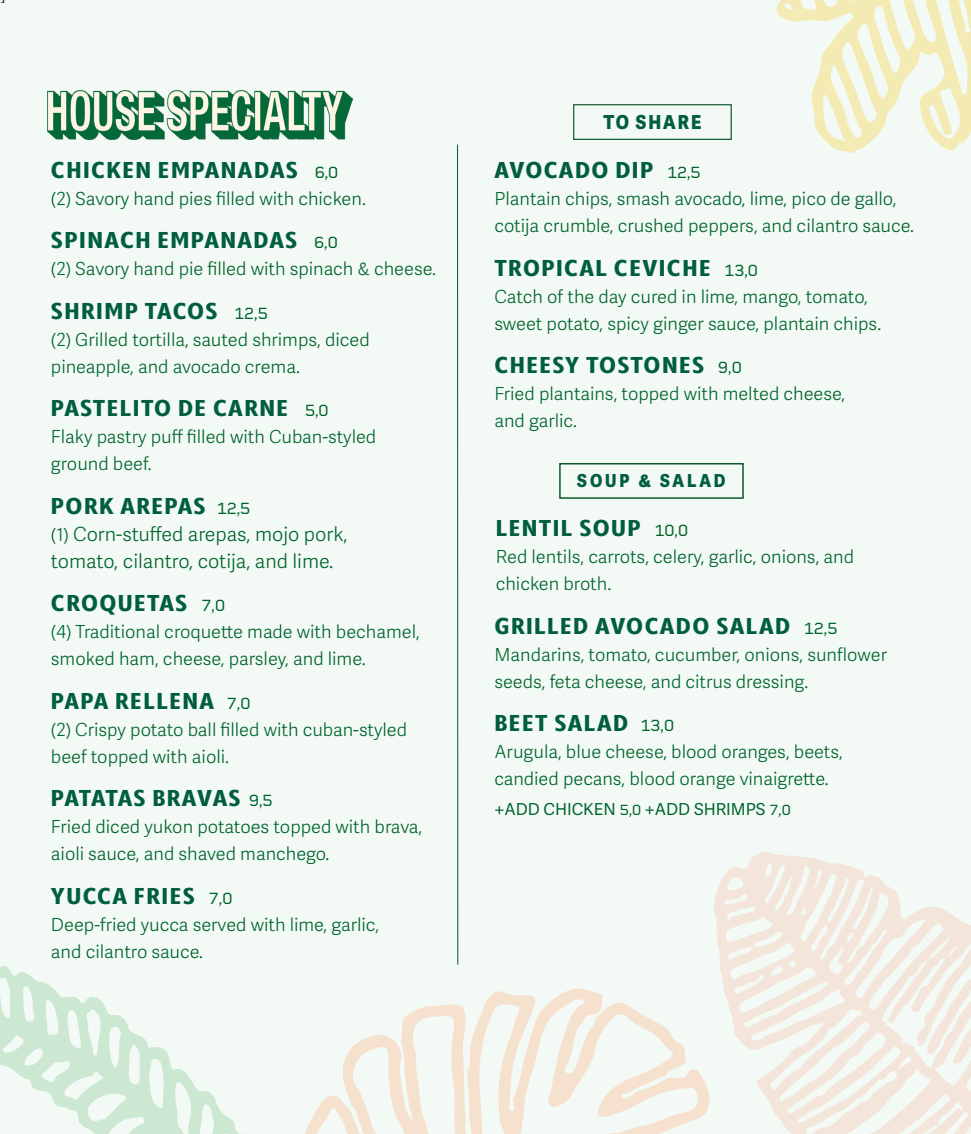
<style>
.page{position:relative;width:971px;height:1134px;background:#fff}
.page>*{position:absolute;margin:0;border:0;box-sizing:border-box;transform-origin:0 0}
.t1{font:800 22.8px "Apparat Extra Cond";letter-spacing:.05em;color:#005e3f;scale:1.26 1}
.t2{font:800 22.8px "Apparat Extra Cond";letter-spacing:.02em;color:#005e3f;scale:1.26 1}
.t3{font:300 19.5px "Adelle Sans Devanagari";color:#00642d}
.t4{font:800 19.35px "Adelle Sans Devanagari";letter-spacing:.11em;color:#005e3f;scale:.9 1}
.t5{font:300 18px/27px "Adelle Sans Devanagari";color:#00642d}
.t6{font:800 18px "Adelle Sans Devanagari";letter-spacing:.18em;color:#005e3f;scale:.9 1}
.t7{font:16.5px "Adelle Sans Devanagari";color:#00642d}
.s1{font-family:"Rigid Square";font-weight:400;font-size:16.5px;color:#00642d}
.s2{font-size:18px}
.s3{font-family:"Tamil Sangam MN";font-weight:500;color:#0c6638}
.s4{font-family:"Rigid Square";font-size:15px}
</style>
<div class="page">
<div style="left:0;top:0;width:970px;height:1134px;background:#f3faf5"></div>
<img style="left:47px;top:90px;width:306px;height:50px">
<hr style="left:457px;top:145px;width:1px;height:820px;background:#0e5e3e">
<svg style="left:714px;top:852px;width:256px;height:282px"></svg>
<svg style="left:776px;top:0;width:194px;height:153px"></svg>
<svg style="left:437px;top:987px;width:279px;height:147px"></svg>
<div style="left:559px;top:463px;width:184px;height:36px;border:2px solid #0e582d"></div>
<svg style="left:0;top:966px;width:437px;height:168px"></svg>
<div style="left:573px;top:104px;width:158px;height:36px;border:1px solid #0e582d"></div>
<p class="t1" style="left:51px;top:156px;width:230px">CHICKEN EMPANADAS <span class="s1">6,0</span></p>
<p class="t5" style="left:51px;top:186px;width:316px">(2) Savory hand pies filled with chicken.</p>
<p class="t1" style="left:51px;top:226px;width:229px">SPINACH EMPANADAS <span class="s1">6,0</span></p>
<p class="t5" style="left:51px;top:256px;width:386px">(2) Savory hand pie filled with spinach &amp; cheese.</p>
<p class="t1" style="left:51px;top:297px;width:174px">SHRIMP TACOS <span class="s1">12,5</span></p>
<p class="t5" style="left:51px;top:327px;width:320px">(2) Grilled tortilla, sauted shrimps, diced</p>
<p class="t5" style="left:51px;top:354px;width:250px">pineapple, and avocado crema.</p>
<p class="t1" style="left:51px;top:394px;width:222px">PASTELITO DE CARNE <span class="s1">5,0</span></p>
<p class="t5" style="left:51px;top:424px;width:327px">Flaky pastry puff filled with Cuban-styled</p>
<p class="t5" style="left:51px;top:451px;width:102px">ground beef.</p>
<p class="t1" style="left:51px;top:492px;width:160px">PORK AREPAS <span class="s1">12,5</span></p>
<p class="t3" style="left:51px;top:520px;width:298px"><span class="s2">(1)</span> Corn-stuffed arepas, mojo pork,</p>
<p class="t3" style="left:51px;top:547px;width:284px">tomato, cilantro, cotija, and lime.</p>
<p class="t1" style="left:51px;top:589px;width:140px">CROQUETAS <span class="s1">7,0</span></p>
<p class="t5" style="left:51px;top:619px;width:370px">(4) Traditional croquette made with bechamel,</p>
<p class="t5" style="left:51px;top:646px;width:316px">smoked ham, cheese, parsley, and lime.</p>
<p class="t1" style="left:51px;top:687px;width:160px">PAPA RELLENA <span class="s1">7,0</span></p>
<p class="t5" style="left:51px;top:717px;width:357px">(2) Crispy potato ball filled with cuban-styled</p>
<p class="t5" style="left:51px;top:744px;width:179px">beef topped with aioli.</p>
<p class="t2" style="left:51px;top:784px;width:178px">PATATAS BRAVAS <span class="s1">9,5</span></p>
<p class="t5" style="left:51px;top:814px;width:373px">Fried diced yukon potatoes topped with brava,</p>
<p class="t5" style="left:51px;top:841px;width:280px">aioli sauce, and shaved manchego.</p>
<p class="t1" style="left:51px;top:882px;width:146px">YUCCA FRIES <span class="s1">7,0</span></p>
<p class="t5" style="left:51px;top:912px;width:330px">Deep-fried yucca served with lime, garlic,</p>
<p class="t5" style="left:51px;top:939px;width:154px">and cilantro sauce.</p>
<p class="t4" style="left:603px;top:111px;width:110px">TO SHARE</p>
<p class="t1" style="left:494px;top:157px;width:165px">AVOCADO DIP <span class="s1">12,5</span></p>
<p class="t5" style="left:494px;top:187px;width:421px">Plantain chips, smash avocado, lime, pico de gallo, cotija crumble, crushed peppers, and cilantro sauce.</p>
<p class="t1" style="left:494px;top:254px;width:211px">TROPICAL CEVICHE <span class="s1">13,0</span></p>
<p class="t5" style="left:494px;top:284px;width:388px">Catch of the day cured in lime, mango, tomato, sweet potato, spicy ginger sauce, plantain chips.</p>
<p class="t1" style="left:494px;top:352px;width:198px">CHEESY TOSTONES <span class="s1">9,0</span></p>
<p class="t5" style="left:494px;top:382px;width:352px">Fried plantains, topped with melted cheese,</p>
<p class="t5" style="left:494px;top:409px;width:84px">and garlic.</p>
<p class="t6" style="left:577px;top:471px;width:166px">SOUP &amp; SALAD</p>
<p class="t1" style="left:495px;top:514px;width:154px">LENTIL SOUP <span class="s1">10,0</span></p>
<p class="t5" style="left:495px;top:544px;width:360px">Red lentils, carrots, celery, garlic, onions, and</p>
<p class="t5" style="left:495px;top:571px;width:117px">chicken broth.</p>
<p class="t1" style="left:494px;top:612px;width:274px">GRILLED AVOCADO SALAD <span class="s1">12,5</span></p>
<p class="t5" style="left:494px;top:642px;width:394px">Mandarins, tomato, cucumber, onions, sunflower</p>
<p class="t5" style="left:494px;top:669px;width:315px">seeds, feta cheese, and citrus dressing.</p>
<p class="t1" style="left:494px;top:710px;width:144px">BEET SALAD <span class="s1">13,0</span></p>
<p class="t5" style="left:494px;top:740px;width:350px">Arugula, blue cheese, blood oranges, beets,</p>
<p class="t5" style="left:494px;top:767px;width:336px">candied pecans, blood orange vinaigrette.</p>
<p class="t7" style="left:494px;top:797px;width:298px"><span class="s3">+</span>ADD CHICKEN <span class="s4">5,0</span> <span class="s3">+</span>ADD SHRIMPS <span class="s4">7,0</span></p>
</div>
